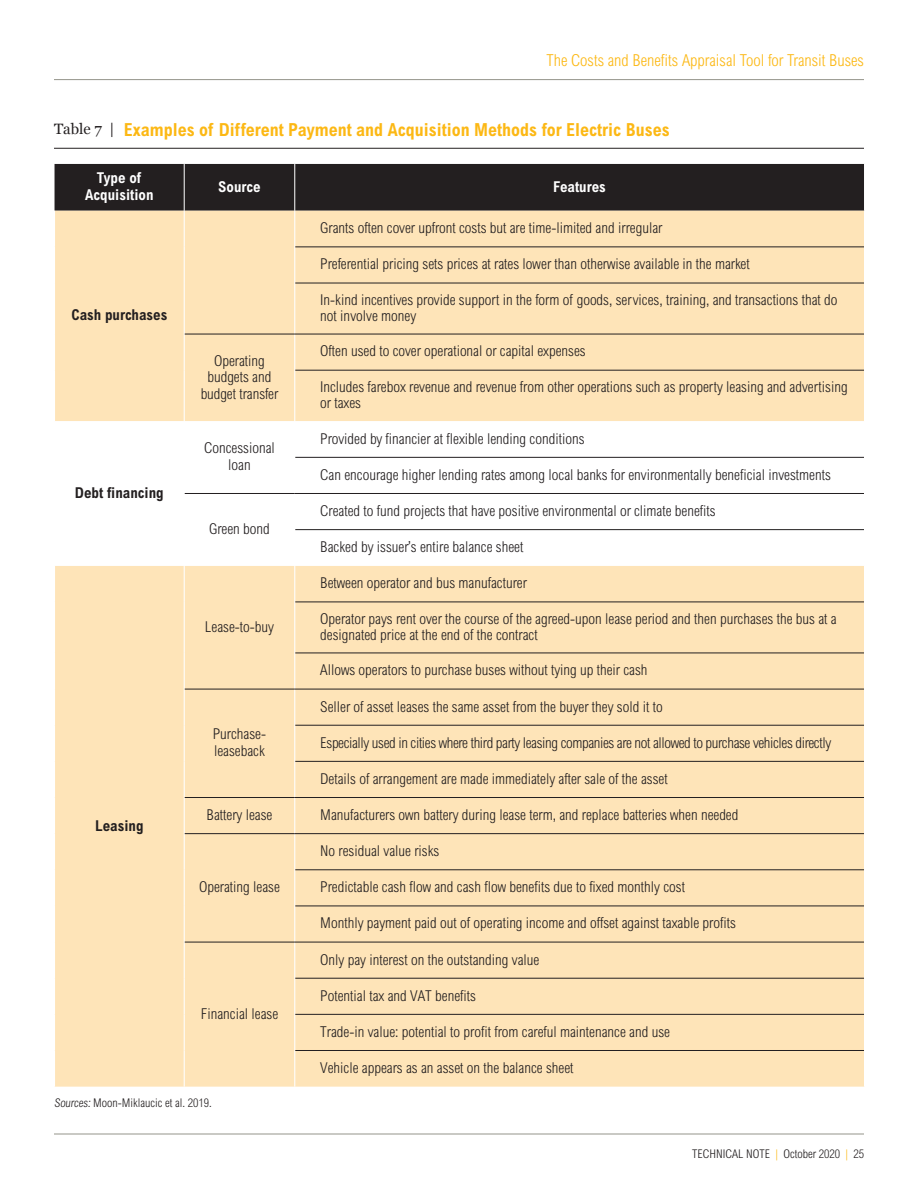
<style>
.page{position:relative;width:918px;height:1188px;background:#fff}
.page>*{position:absolute;margin:0;border:0;box-sizing:border-box;transform-origin:0 0}
.Figure_Head{font:700 condensed 18px "Arial MT Std";color:#fcb814}
.t1{font:300 condensed 16.5px "Arial MT Std";color:#fcb814}
.图表__标题{font:300 condensed 15px/16.5px "Arial MT Std";color:#231f20}
.图表__标题-2{font:300 condensed 15px "Arial MT Std";letter-spacing:-.025em;color:#231f20}
.图表__标题-3{font:700 condensed 15px "Arial MT Std";color:#231f20}
.图表__标题-4{font:700 condensed 15px/16.5px "Arial MT Std";color:#fff;text-align:center}
.Heading__Body{font:300 condensed 12px "Arial MT Std";color:#231f20}
.s1{font-family:"Georgia";font-weight:400;font-stretch:normal;font-size:15px;color:#231f20}
.s2{color:#fcb814}
</style>
<div class="page">
<hr style="left:54px;top:79px;width:810px;height:1px;background:#94948a">
<hr style="left:54px;top:1134px;width:810px;height:1px;background:#94948a">
<hr style="left:54px;top:148px;width:810px;height:1px;background:#231f20">
<div style="left:55px;top:164px;width:809px;height:47px;background:#231f20"></div>
<div style="left:55px;top:211px;width:809px;height:876px;background:#fee4b8"></div>
<svg style="left:55px;top:421px;width:809px;height:145px"></svg>
<hr style="left:184px;top:164px;width:1px;height:47px;background:#fff">
<hr style="left:295px;top:164px;width:1px;height:47px;background:#fff">
<hr style="left:184px;top:566px;width:1px;height:36px;background:#fff">
<hr style="left:184px;top:602px;width:1px;height:51px;background:#fff">
<hr style="left:184px;top:653px;width:1px;height:36px;background:#fff">
<hr style="left:184px;top:689px;width:1px;height:36px;background:#fff">
<hr style="left:184px;top:725px;width:1px;height:36px;background:#fff">
<hr style="left:184px;top:761px;width:1px;height:37px;background:#fff">
<hr style="left:184px;top:798px;width:1px;height:36px;background:#fff">
<hr style="left:184px;top:834px;width:1px;height:36px;background:#fff">
<hr style="left:184px;top:870px;width:1px;height:36px;background:#fff">
<hr style="left:184px;top:906px;width:1px;height:36px;background:#fff">
<hr style="left:184px;top:942px;width:1px;height:36px;background:#fff">
<hr style="left:184px;top:978px;width:1px;height:36px;background:#fff">
<hr style="left:184px;top:1014px;width:1px;height:36px;background:#fff">
<hr style="left:184px;top:1050px;width:1px;height:37px;background:#fff">
<hr style="left:294px;top:566px;width:1px;height:36px;background:#fff">
<hr style="left:294px;top:602px;width:1px;height:51px;background:#fff">
<hr style="left:294px;top:653px;width:1px;height:36px;background:#fff">
<hr style="left:294px;top:689px;width:1px;height:36px;background:#fff">
<hr style="left:294px;top:725px;width:1px;height:36px;background:#fff">
<hr style="left:294px;top:761px;width:1px;height:36px;background:#fff">
<hr style="left:294px;top:798px;width:1px;height:35px;background:#fff">
<hr style="left:294px;top:834px;width:1px;height:36px;background:#fff">
<hr style="left:294px;top:870px;width:1px;height:36px;background:#fff">
<hr style="left:294px;top:906px;width:1px;height:36px;background:#fff">
<hr style="left:294px;top:942px;width:1px;height:36px;background:#fff">
<hr style="left:294px;top:978px;width:1px;height:36px;background:#fff">
<hr style="left:294px;top:1014px;width:1px;height:36px;background:#fff">
<hr style="left:294px;top:1050px;width:1px;height:37px;background:#fff">
<hr style="left:184px;top:211px;width:1px;height:36px;background:#fff">
<hr style="left:184px;top:247px;width:1px;height:36px;background:#fff">
<hr style="left:184px;top:283px;width:1px;height:51px;background:#fff">
<hr style="left:294px;top:211px;width:1px;height:36px;background:#fff">
<hr style="left:294px;top:247px;width:1px;height:36px;background:#fff">
<hr style="left:294px;top:283px;width:1px;height:51px;background:#fff">
<hr style="left:184px;top:334px;width:1px;height:36px;background:#fff">
<hr style="left:184px;top:370px;width:1px;height:51px;background:#fff">
<hr style="left:294px;top:334px;width:1px;height:36px;background:#fff">
<hr style="left:294px;top:370px;width:1px;height:51px;background:#fff">
<hr style="left:184px;top:421px;width:1px;height:36px;background:#fff">
<hr style="left:184px;top:457px;width:1px;height:36px;background:#fff">
<hr style="left:294px;top:421px;width:1px;height:36px;background:#fff">
<hr style="left:294px;top:457px;width:1px;height:36px;background:#fff">
<hr style="left:184px;top:493px;width:1px;height:37px;background:#fff">
<hr style="left:184px;top:530px;width:1px;height:36px;background:#fff">
<hr style="left:294px;top:494px;width:1px;height:36px;background:#fff">
<hr style="left:294px;top:530px;width:1px;height:36px;background:#fff">
<hr style="left:295px;top:247px;width:569px;height:1px;background:#231f20">
<hr style="left:295px;top:283px;width:569px;height:1px;background:#231f20">
<hr style="left:185px;top:334px;width:110px;height:1px;background:#231f20">
<hr style="left:295px;top:334px;width:569px;height:1px;background:#231f20">
<hr style="left:295px;top:370px;width:569px;height:1px;background:#231f20">
<hr style="left:295px;top:457px;width:569px;height:1px;background:#231f20">
<hr style="left:185px;top:493px;width:110px;height:1px;background:#231f20">
<hr style="left:295px;top:493px;width:569px;height:1px;background:#231f20">
<hr style="left:295px;top:529px;width:569px;height:1px;background:#231f20">
<hr style="left:295px;top:602px;width:569px;height:1px;background:#231f20">
<hr style="left:295px;top:653px;width:569px;height:1px;background:#231f20">
<hr style="left:185px;top:689px;width:110px;height:1px;background:#231f20">
<hr style="left:295px;top:689px;width:569px;height:1px;background:#231f20">
<hr style="left:295px;top:725px;width:569px;height:1px;background:#231f20">
<hr style="left:295px;top:761px;width:569px;height:1px;background:#231f20">
<hr style="left:185px;top:797px;width:110px;height:1px;background:#231f20">
<hr style="left:295px;top:797px;width:569px;height:1px;background:#231f20">
<hr style="left:185px;top:833px;width:110px;height:1px;background:#231f20">
<hr style="left:295px;top:833px;width:569px;height:1px;background:#231f20">
<hr style="left:295px;top:870px;width:569px;height:1px;background:#231f20">
<hr style="left:295px;top:906px;width:569px;height:1px;background:#231f20">
<hr style="left:185px;top:942px;width:110px;height:1px;background:#231f20">
<hr style="left:295px;top:942px;width:569px;height:1px;background:#231f20">
<hr style="left:295px;top:978px;width:569px;height:1px;background:#231f20">
<hr style="left:295px;top:1014px;width:569px;height:1px;background:#231f20">
<hr style="left:295px;top:1050px;width:569px;height:1px;background:#231f20">
<p class="t1" style="left:547px;top:51px;width:319px">The Costs and Benefits Appraisal Tool for Transit Buses</p>
<p class="Figure_Head" style="left:54px;top:119px;width:617px"><span class="s1">Table 7 |</span> Examples of Different Payment and Acquisition Methods for Electric Buses</p>
<p class="图表__标题-4" style="left:85px;top:170px;width:70px">Type of<br>Acquisition</p>
<p class="图表__标题-4" style="left:218px;top:178px;width:44px">Source</p>
<p class="图表__标题-4" style="left:553px;top:178px;width:54px">Features</p>
<p class="图表__标题-3" style="left:71px;top:306px;width:98px">Cash purchases</p>
<p class="图表__标题-3" style="left:75px;top:484px;width:90px">Debt financing</p>
<p class="图表__标题-3" style="left:95px;top:817px;width:50px">Leasing</p>
<p class="图表__标题" style="left:201px;top:352px;width:79px;text-align:center">Operating budgets and budget transfer</p>
<p class="图表__标题" style="left:204px;top:440px;width:72px;text-align:center">Concessional loan</p>
<p class="图表__标题" style="left:209px;top:520px;width:62px">Green bond</p>
<p class="图表__标题" style="left:205px;top:618px;width:71px">Lease-to-buy</p>
<p class="图表__标题" style="left:213px;top:726px;width:55px">Purchase&shy;leaseback</p>
<p class="图表__标题" style="left:320px;top:220px;width:344px">Grants often cover upfront costs but are time-limited and irregular</p>
<p class="图表__标题" style="left:320px;top:256px;width:431px">Preferential pricing sets prices at rates lower than otherwise available in the market</p>
<p class="图表__标题" style="left:320px;top:291px;width:519px">In-kind incentives provide support in the form of goods, services, training, and transactions that do not involve money</p>
<p class="图表__标题" style="left:320px;top:343px;width:267px">Often used to cover operational or capital expenses</p>
<p class="图表__标题" style="left:320px;top:378px;width:529px">Includes farebox revenue and revenue from other operations such as property leasing and advertising or taxes</p>
<p class="图表__标题" style="left:320px;top:430px;width:266px">Provided by financier at flexible lending conditions</p>
<p class="图表__标题" style="left:320px;top:466px;width:512px">Can encourage higher lending rates among local banks for environmentally beneficial investments</p>
<p class="图表__标题" style="left:320px;top:502px;width:397px">Created to fund projects that have positive environmental or climate benefits</p>
<p class="图表__标题" style="left:320px;top:539px;width:205px">Backed by issuer’s entire balance sheet</p>
<p class="图表__标题" style="left:320px;top:575px;width:208px">Between operator and bus manufacturer</p>
<p class="图表__标题" style="left:320px;top:610px;width:518px">Operator pays rent over the course of the agreed-upon lease period and then purchases the bus at a designated price at the end of the contract</p>
<p class="图表__标题" style="left:320px;top:662px;width:329px">Allows operators to purchase buses without tying up their cash</p>
<p class="图表__标题" style="left:320px;top:698px;width:344px">Seller of asset leases the same asset from the buyer they sold it to</p>
<p class="图表__标题-2" style="left:320px;top:734px;width:512px">Especially used in cities where third party leasing companies are not allowed to purchase vehicles directly</p>
<p class="图表__标题" style="left:320px;top:770px;width:349px">Details of arrangement are made immediately after sale of the asset</p>
<p class="图表__标题" style="left:207px;top:806px;width:67px">Battery lease</p>
<p class="图表__标题" style="left:320px;top:806px;width:420px">Manufacturers own battery during lease term, and replace batteries when needed</p>
<p class="图表__标题" style="left:199px;top:879px;width:82px">Operating lease</p>
<p class="图表__标题" style="left:201px;top:1005px;width:79px">Financial lease</p>
<p class="图表__标题" style="left:320px;top:843px;width:121px">No residual value risks</p>
<p class="图表__标题" style="left:320px;top:879px;width:366px">Predictable cash flow and cash flow benefits due to fixed monthly cost</p>
<p class="图表__标题" style="left:320px;top:915px;width:417px">Monthly payment paid out of operating income and offset against taxable profits</p>
<p class="图表__标题" style="left:320px;top:951px;width:221px">Only pay interest on the outstanding value</p>
<p class="图表__标题" style="left:320px;top:987px;width:157px">Potential tax and VAT benefits</p>
<p class="图表__标题" style="left:320px;top:1023px;width:351px">Trade-in value: potential to profit from careful maintenance and use</p>
<p class="图表__标题" style="left:320px;top:1059px;width:255px">Vehicle appears as an asset on the balance sheet</p>
<p class="Heading__Body" style="left:54px;top:1096px;width:159px">Sources:Moon-Miklaucic et al. 2019.</p>
<p class="Heading__Body" style="left:692px;top:1147px;width:173px">TECHNICAL NOTE <span class="s2">|</span> October 2020 <span class="s2">|</span> 25</p>
</div>
